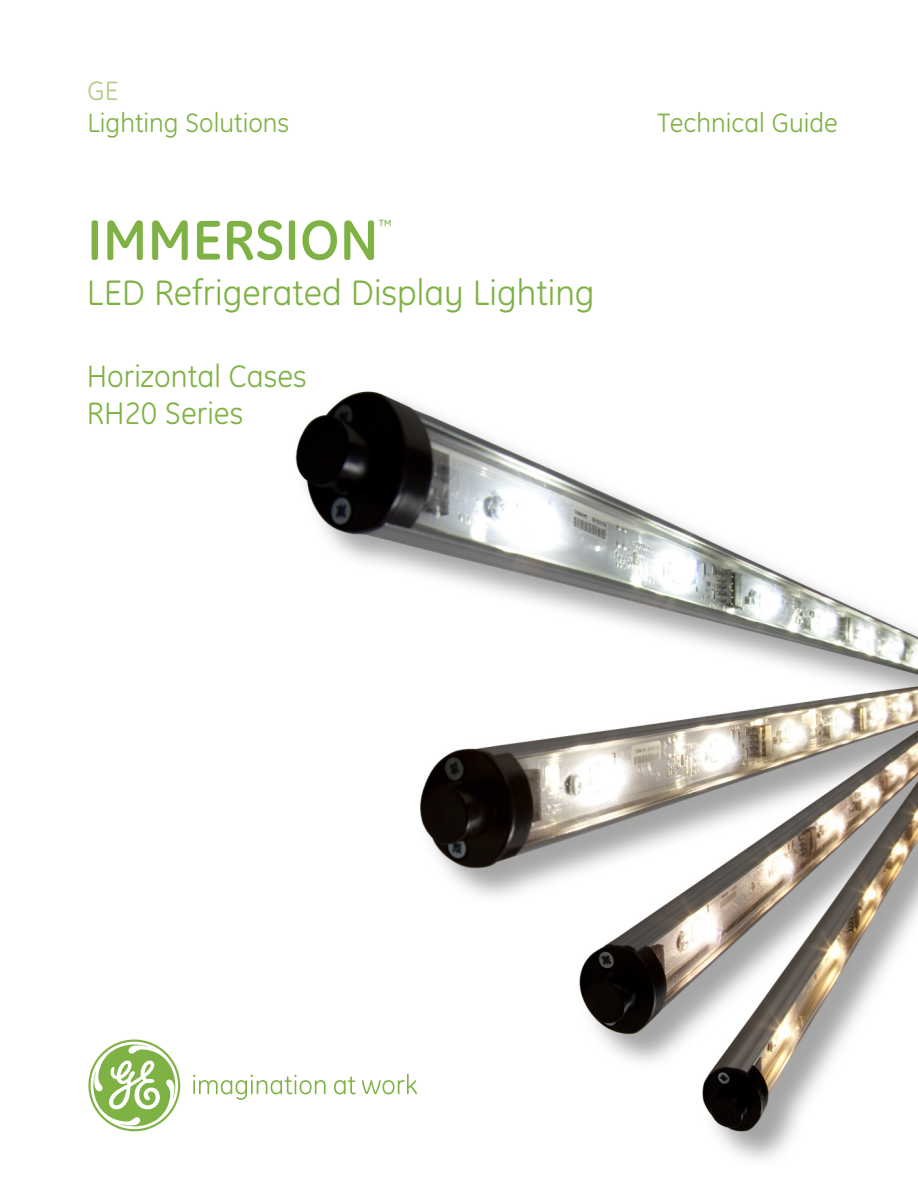
<style>
.page{position:relative;width:918px;height:1188px;background:#fff}
.page>*{position:absolute;margin:0;border:0;box-sizing:border-box;transform-origin:0 0}
.t1{font:700 57px "GE Inspira";color:#7fb244}
.t2{font:36px "GE Inspira";color:#7fb244}
.t3{font:31.5px "GE Inspira";color:#7fb244}
.t4{font:27px "GE Inspira";color:#7fb244}
.t5{font:27px "GE Inspira";color:#afcb88}
.t6{font:16.5px "GE Inspira";color:#7fb244}
</style>
<div class="page">
<img style="left:180px;top:391px;width:738px;height:769px">
<svg style="left:193px;top:1075px;width:133px;height:25px"></svg>
<svg style="left:334px;top:1076px;width:22px;height:18px"></svg>
<svg style="left:362px;top:1074px;width:55px;height:20px"></svg>
<svg style="left:88px;top:1040px;width:92px;height:91px"></svg>
<p class="t5" style="left:87px;top:75px;width:32px">GE</p>
<p class="t4" style="left:87px;top:108px;width:203px">Lighting Solutions</p>
<p class="t4" style="left:658px;top:108px;width:182px">Technical Guide</p>
<p class="t1" style="left:87px;top:203px;width:293px">IMMERSION</p>
<p class="t6" style="left:379px;top:216px;width:15px">™</p>
<p class="t2" style="left:87px;top:271px;width:509px">LED Refrigerated Display Lighting</p>
<p class="t3" style="left:87px;top:358px;width:222px">Horizontal Cases</p>
<p class="t3" style="left:87px;top:395px;width:158px">RH20 Series</p>
</div>
